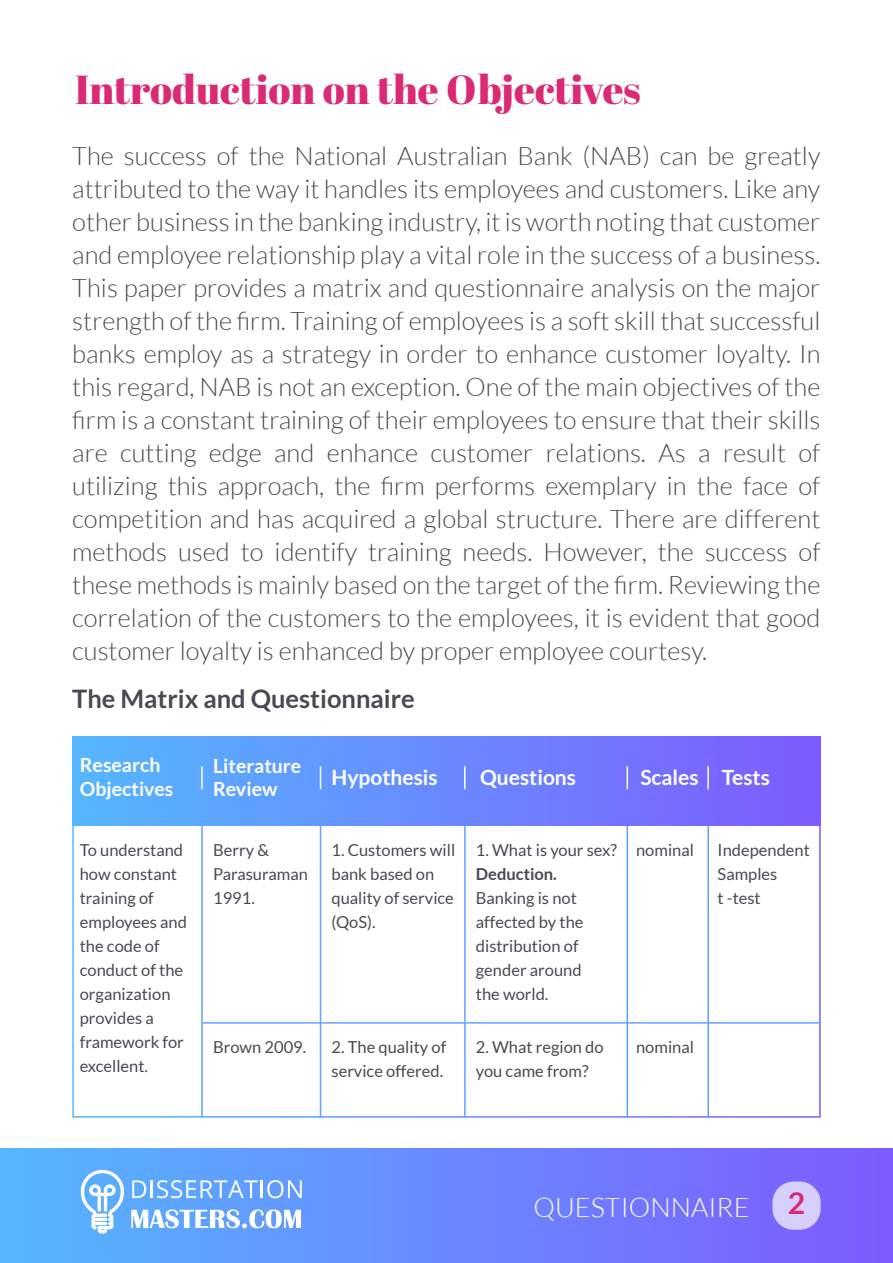
<style>
.page{position:relative;width:893px;height:1263px;background:#fff}
.page>*{position:absolute;margin:0;border:0;box-sizing:border-box;transform-origin:0 0}
.t1{font:40.5px "Abril Fatface";color:#da2a76}
.t2{font:700 30px "Lato";color:#da2a76}
.t3{font:300 27px "Lato";color:#fff}
.t4{font:300 25.5px/33px "Lato";color:#464a53;text-align:justify}
.t5{font:700 25.5px "Lato";color:#464a53}
.t6{font:700 21px "Lato";color:#fff}
.t7{font:700 19.5px/23.4px "Lato";color:#fff}
.t8{font:16.5px/24px "Lato";color:#464a53}
.t9{font:700 16.5px "Lato";color:#464a53}
.s1{font-family:"Myriad Pro"}
</style>
<div class="page">
<div style="left:0;top:1148px;width:893px;height:115px;background:linear-gradient(to right,#55b7ff,#7e5bff)"></div>
<div style="left:772px;top:1181px;width:49px;height:49px;background:#d6d0ff;border-radius:21px"></div>
<svg style="left:81px;top:1170px;width:43px;height:63px"></svg>
<svg style="left:132px;top:1180px;width:170px;height:18px"></svg>
<svg style="left:131px;top:1209px;width:170px;height:19px"></svg>
<svg style="left:72px;top:826px;width:749px;height:292px"></svg>
<hr style="left:201px;top:773px;width:2px;height:345px;background:#fff">
<hr style="left:320px;top:773px;width:1px;height:345px;background:#fff">
<hr style="left:464px;top:773px;width:2px;height:345px;background:#fff">
<hr style="left:627px;top:773px;width:1px;height:345px;background:#fff">
<hr style="left:707px;top:773px;width:2px;height:345px;background:#fff">
<hr style="left:202px;top:1022px;width:619px;height:1px;background:#fff">
<div style="left:72px;top:736px;width:749px;height:90px;background:linear-gradient(to right,#55b7ff,#7e5bff)"></div>
<hr style="left:201px;top:766px;width:2px;height:23px;background:#fff">
<svg style="left:320px;top:766px;width:1px;height:23px"></svg>
<hr style="left:464px;top:766px;width:2px;height:23px;background:#fff">
<svg style="left:627px;top:766px;width:1px;height:23px"></svg>
<hr style="left:707px;top:766px;width:2px;height:23px;background:#fff">
<h1 class="t1" style="left:75px;top:61px;width:567px">Introduction on the Objectives</h1>
<p class="t4" style="left:72px;top:139px;width:750px">The success of the National Australian Bank (NAB) can be greatly attributed to the way it handles its employees and customers. Like any other business in the banking industry, it is worth noting that customer and employee relationship play a vital role in the success of a business.<br>This paper provides a matrix and questionnaire analysis on the major strength of the firm. Training of employees is a soft skill that successful banks employ as a strategy in order to enhance customer loyalty. In this regard, NAB is not an exception. One of the main objectives of the firm is a constant training of their employees to ensure that their skills are cutting edge and enhance customer relations. As a result of utilizing this approach, the firm performs exemplary in the face of competition and has acquired a global structure. There are different methods used to identify training needs. However, the success of these methods is mainly based on the target of the firm. Reviewing the correlation of the customers to the employees, it is evident that good customer loyalty is enhanced by proper employee courtesy.</p>
<p class="t5" style="left:72px;top:684px;width:344px">The Matrix and Questionnaire</p>
<p class="t7" style="left:80px;top:753px;width:95px">Research<br>Objectives</p>
<p class="t7" style="left:213px;top:754px;width:90px">Literature<br>Review</p>
<p class="t6" style="left:332px;top:765px;width:108px">Hypothesis</p>
<p class="t6" style="left:480px;top:765px;width:97px">Questions</p>
<p class="t6" style="left:640px;top:765px;width:131px">Scales Tests</p>
<p class="t8" style="left:80px;top:838px;width:109px">To understand how constant training of employees and the code of conduct of the organization provides a framework for excellent<span class="s1">.</span></p>
<p class="t8" style="left:213px;top:838px;width:96px">Berry &amp;<br>Parasuraman<br>1991.</p>
<p class="t8" style="left:332px;top:838px;width:125px">1. Customers will bank based on quality of service (QoS).</p>
<p class="t8" style="left:476px;top:838px;width:143px">1. What is your sex?</p>
<p class="t8" style="left:636px;top:838px;width:59px">nominal</p>
<p class="t9" style="left:476px;top:865px;width:83px">Deduction.</p>
<p class="t8" style="left:476px;top:886px;width:109px">Banking is not affected by the distribution of gender around the world.</p>
<p class="t8" style="left:213px;top:1035px;width:95px">Brown 2009.</p>
<p class="t8" style="left:332px;top:1035px;width:116px">2. The quality of service offered.</p>
<p class="t8" style="left:476px;top:1035px;width:129px">2. What region do you came from?</p>
<p class="t8" style="left:636px;top:1035px;width:59px">nominal</p>
<p class="t8" style="left:718px;top:838px;width:94px">Independent<br>Samples<br>t -test</p>
<p class="t3" style="left:534px;top:1193px;width:217px">QUESTIONNAIRE</p>
<p class="t2" style="left:788px;top:1186px;width:19px">2</p>
</div>
